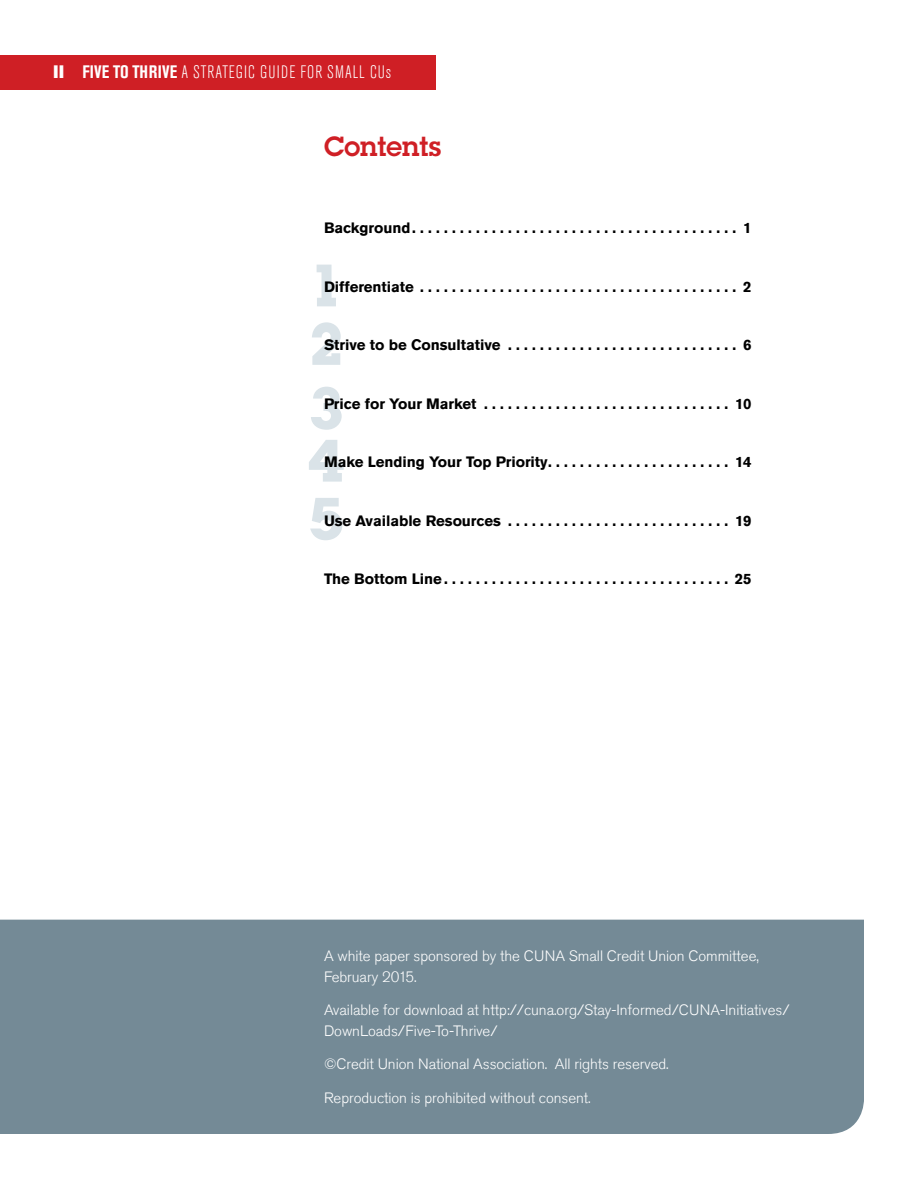
<style>
.page{position:relative;width:918px;height:1188px;background:#fff}
.page>*{position:absolute;margin:0;border:0;box-sizing:border-box;transform-origin:0 0}
.t1{font:600 27px "Lubalin Graph Std";color:#cf1f25}
.t2{font:300 condensed 18px "Akzidenz Grotesk Std";letter-spacing:.055em;color:#fff}
.t3{font:700 15px "Akzidenz Grotesk Std";letter-spacing:-.005em;color:#000}
.t4{font:300 15px/20.2px "Akzidenz Grotesk Std";letter-spacing:-.005em;color:#fff}
.s1{font-weight:800;font-stretch:normal}
.s2{font-weight:700}
</style>
<div class="page">
<div style="left:0;top:55px;width:435px;height:35px;background:#cf1f25"></div>
<div style="left:0;top:920px;width:864px;height:214px;background:#748a96"></div>
<svg style="left:317px;top:265px;width:19px;height:41px"></svg>
<svg style="left:312px;top:322px;width:29px;height:43px"></svg>
<svg style="left:311px;top:387px;width:31px;height:43px"></svg>
<svg style="left:309px;top:440px;width:35px;height:42px"></svg>
<svg style="left:310px;top:498px;width:32px;height:42px"></svg>
<p class="t2" style="left:54px;top:62px;width:339px"><span class="s1">II</span> <span class="s2">FIVE TO THRIVE</span> A STRATEGIC GUIDE FOR SMALL CUs</p>
<h1 class="t1" style="left:324px;top:128px;width:119px">Contents</h1>
<p class="t3" style="left:324px;top:219px;width:429px">Background . . . . . . . . . . . . . . . . . . . . . . . . . . . . . . . . . . . . . . . . . 1</p>
<p class="t3" style="left:324px;top:278px;width:429px">Differentiate . . . . . . . . . . . . . . . . . . . . . . . . . . . . . . . . . . . . . . . . 2</p>
<p class="t3" style="left:324px;top:336px;width:429px">Strive to be Consultative . . . . . . . . . . . . . . . . . . . . . . . . . . . . . 6</p>
<p class="t3" style="left:324px;top:395px;width:429px">Price for Your Market . . . . . . . . . . . . . . . . . . . . . . . . . . . . . . . 10</p>
<p class="t3" style="left:324px;top:453px;width:429px">Make Lending Your Top Priority . . . . . . . . . . . . . . . . . . . . . . . 14</p>
<p class="t3" style="left:324px;top:512px;width:429px">Use Available Resources . . . . . . . . . . . . . . . . . . . . . . . . . . . . 19</p>
<p class="t3" style="left:324px;top:570px;width:429px">The Bottom Line . . . . . . . . . . . . . . . . . . . . . . . . . . . . . . . . . . . . 25</p>
<p class="t4" style="left:324px;top:946px;width:436px">A white paper sponsored by the CUNA Small Credit Union Committee,<br>February 2015.</p>
<p class="t4" style="left:324px;top:1000px;width:467px">Available for download at http://cuna.org/Stay-Informed/CUNA-Initiatives/<br>DownLoads/Five-To-Thrive/</p>
<p class="t4" style="left:324px;top:1054px;width:346px">©Credit Union National Association. All rights reserved.</p>
<p class="t4" style="left:324px;top:1088px;width:268px">Reproduction is prohibited without consent.</p>
</div>
